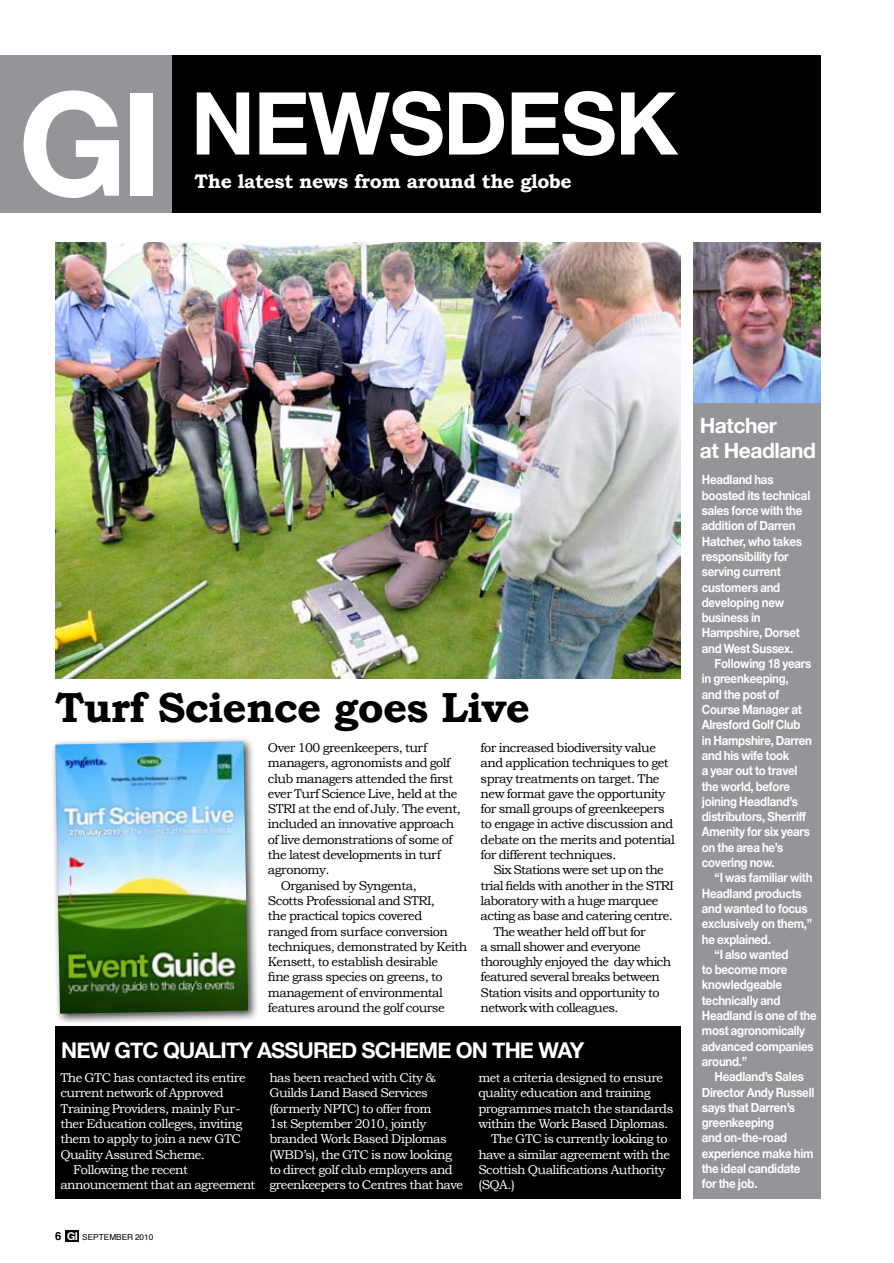
<style>
.page{position:relative;width:894px;height:1263px;background:#fff}
.page>*{position:absolute;margin:0;border:0;box-sizing:border-box;transform-origin:0 0}
.t1{font:700 86.85px "Helvetica Neue";letter-spacing:-.02em;color:#fff}
.t2{font:700 42px "Bookman Old Style";letter-spacing:-.02em;color:#000}
.t3{font:700 21.75px "Helvetica Neue";letter-spacing:-.04em;color:#fff}
.t4{font:700 21px/25px "Helvetica Neue";letter-spacing:-.02em;color:#fff}
.t5{font:700 19.5px "Bookman Old Style";letter-spacing:-.02em;color:#fff}
.t6{font:12.75px/15.3px "Bookman Old Style";letter-spacing:-.04em;color:#000}
.t7{font:700 12.75px/15.3px "Helvetica Neue";letter-spacing:-.02em;color:#fff;scale:.9 1}
.t8{font:12.75px/15.3px "Bookman Old Style";letter-spacing:-.04em;color:#fff}
.t9{font:8.25px "Helvetica";color:#000}
.s1{font-size:144px}
.s2{font-weight:700;font-size:11.25px}
.s3{font-family:"Helvetica Neue";font-weight:700;font-size:10.8px;color:#fff}
</style>
<div class="page">
<div style="left:65px;top:1230px;width:14px;height:11px;background:#000"></div>
<div style="left:0;top:55px;width:479px;height:158px;background:#000"></div>
<div style="left:373px;top:55px;width:448px;height:158px;background:#000"></div>
<div style="left:0;top:55px;width:171px;height:158px;background:#939598"></div>
<div style="left:55px;top:1026px;width:625px;height:173px;background:#000"></div>
<div style="left:693px;top:242px;width:128px;height:957px;background:#939598"></div>
<img style="left:55px;top:242px;width:625px;height:436px">
<img style="left:693px;top:242px;width:128px;height:161px">
<div style="left:50px;top:736px;width:209px;height:288px;background:#000;opacity:.75"></div>
<img style="left:55px;top:741px;width:193px;height:273px">
<h1 class="t1" style="left:18px;top:70px;width:655px"><span class="s1">GI</span> NEWSDESK</h1>
<h3 class="t5" style="left:195px;top:170px;width:379px">The latest news from around the globe</h3>
<h2 class="t2" style="left:55px;top:682px;width:476px">Turf Science goes Live</h2>
<p class="t6" style="left:268px;top:740px;width:161px">Over 100 greenkeepers, turf</p>
<p class="t6" style="left:268px;top:755px;width:184px">managers, agronomists and golf</p>
<p class="t6" style="left:268px;top:770px;width:187px">club managers attended the first</p>
<p class="t6" style="left:268px;top:786px;width:191px">ever Turf Science Live, held at the</p>
<p class="t6" style="left:268px;top:801px;width:194px">STRI at the end of July. The event,</p>
<p class="t6" style="left:268px;top:816px;width:188px">included an innovative approach</p>
<p class="t6" style="left:268px;top:832px;width:186px">of live demonstrations of some of</p>
<p class="t6" style="left:268px;top:847px;width:174px">the latest developments in turf</p>
<p class="t6" style="left:268px;top:862px;width:63px">agronomy.</p>
<p class="t6" style="left:281px;top:878px;width:138px">Organised by Syngenta,</p>
<p class="t6" style="left:268px;top:893px;width:168px">Scotts Professional and STRI,</p>
<p class="t6" style="left:268px;top:908px;width:156px">the practical topics covered</p>
<p class="t6" style="left:268px;top:923px;width:181px">ranged from surface conversion</p>
<p class="t6" style="left:268px;top:939px;width:201px">techniques, demonstrated by Keith</p>
<p class="t6" style="left:268px;top:954px;width:172px">Kensett, to establish desirable</p>
<p class="t6" style="left:268px;top:969px;width:176px">fine grass species on greens, to</p>
<p class="t6" style="left:268px;top:985px;width:176px">management of environmental</p>
<p class="t6" style="left:268px;top:1000px;width:178px">features around the golf course</p>
<p class="t6" style="left:480px;top:740px;width:196px">for increased biodiversity value and application techniques to get spray treatments on target. The new format gave the opportunity for small groups of greenkeepers to engage in active discussion and debate on the merits and potential for different techniques.</p>
<p class="t6" style="left:493px;top:862px;width:172px">Six Stations were set up on the</p>
<p class="t6" style="left:480px;top:878px;width:195px">trial fields with another in the STRI</p>
<p class="t6" style="left:480px;top:893px;width:179px">laboratory with a huge marquee</p>
<p class="t6" style="left:480px;top:908px;width:194px">acting as base and catering centre.</p>
<p class="t6" style="left:493px;top:923px;width:154px">The weather held off but for</p>
<p class="t6" style="left:480px;top:939px;width:162px">a small shower and everyone</p>
<p class="t6" style="left:480px;top:954px;width:192px">thoroughly enjoyed the day which</p>
<p class="t6" style="left:480px;top:969px;width:181px">featured several breaks between</p>
<p class="t6" style="left:480px;top:985px;width:180px">Station visits and opportunity to</p>
<p class="t6" style="left:480px;top:1000px;width:139px">network with colleagues.</p>
<h3 class="t3" style="left:61px;top:1037px;width:211px">new GTC Quality Assu</h3>
<h3 class="t3" style="left:313px;top:1037px;width:273px">red Sch eme ON THE WAY</h3>
<p class="t8" style="left:60px;top:1070px;width:187px">The GTC has contacted its entire</p>
<p class="t8" style="left:60px;top:1085px;width:165px">current network of Approved</p>
<p class="t8" style="left:60px;top:1100px;width:182px">Training Providers, mainly Fur-</p>
<p class="t8" style="left:60px;top:1116px;width:183px">ther Education colleges, inviting</p>
<p class="t8" style="left:60px;top:1131px;width:182px">them to apply to join a new GTC</p>
<p class="t8" style="left:60px;top:1146px;width:146px">Quality Assured Scheme.</p>
<p class="t8" style="left:73px;top:1162px;width:116px">Following the recent</p>
<p class="t8" style="left:60px;top:1177px;width:197px">announcement that an agreement</p>
<p class="t8" style="left:269px;top:1070px;width:195px">has been reached with City &amp;<br>Guilds Land Based Services (formerly NPTC) to offer from<br>1st September 2010, jointly branded Work Based Diplomas (WBD’s), the GTC is now looking to direct golf club employers and greenkeepers to Centres that have</p>
<p class="t8" style="left:478px;top:1070px;width:186px">met a criteria designed to ensure</p>
<p class="t8" style="left:478px;top:1085px;width:174px">quality education and training</p>
<p class="t8" style="left:478px;top:1100px;width:196px">programmes match the standards</p>
<p class="t8" style="left:478px;top:1116px;width:191px">within the Work Based Diplomas.</p>
<p class="t8" style="left:491px;top:1131px;width:178px">The GTC is currently looking to</p>
<p class="t8" style="left:478px;top:1146px;width:193px">have a similar agreement with the</p>
<p class="t8" style="left:478px;top:1162px;width:189px">Scottish Qualifications Authority</p>
<p class="t8" style="left:478px;top:1177px;width:38px">(SQA.)</p>
<p class="t9" style="left:55px;top:1231px;width:100px"><span class="s2">6</span> <span class="s3">GI</span> SEPTEMBER 2010</p>
<h3 class="t4" style="left:699px;top:412px;width:118px">Hatcher<br>at Headland</h3>
<p class="t7" style="left:702px;top:472px;width:122px">Headland has boosted its technical sales force with the addition of Darren<br>Hatcher, who takes responsibility for serving current customers and developing new business in<br>Hampshire, Dorset and West Sussex.</p>
<p class="t7" style="left:702px;top:656px;width:124px;text-indent:13px">Following 18 years in greenkeeping,<br>and the post of<br>Course Manager at<br>Alresford Golf Club in Hampshire, Darren and his wife took<br>a year out to travel the world, before joining Headland’s distributors, Sherriff<br>Amenity for six years on the area he’s covering now.</p>
<p class="t7" style="left:714px;top:870px;width:110px">“I was familiar with</p>
<p class="t7" style="left:702px;top:885px;width:112px">Headland products</p>
<p class="t7" style="left:702px;top:900px;width:119px">and wanted to focus</p>
<p class="t7" style="left:702px;top:916px;width:124px">exclusively on them,”</p>
<p class="t7" style="left:702px;top:931px;width:78px">he explained.</p>
<p class="t7" style="left:714px;top:946px;width:84px">“I also wanted</p>
<p class="t7" style="left:702px;top:962px;width:97px">to become more</p>
<p class="t7" style="left:702px;top:977px;width:91px">knowledgeable</p>
<p class="t7" style="left:702px;top:992px;width:89px">technically and</p>
<p class="t7" style="left:702px;top:1007px;width:129px">Headland is one of the</p>
<p class="t7" style="left:702px;top:1023px;width:116px">most agronomically</p>
<p class="t7" style="left:702px;top:1038px;width:126px">advanced companies</p>
<p class="t7" style="left:702px;top:1053px;width:52px">around.”</p>
<p class="t7" style="left:714px;top:1069px;width:101px">Headland’s Sales</p>
<p class="t7" style="left:702px;top:1084px;width:126px">Director Andy Russell</p>
<p class="t7" style="left:702px;top:1099px;width:105px">says that Darren’s</p>
<p class="t7" style="left:702px;top:1115px;width:82px">greenkeeping</p>
<p class="t7" style="left:702px;top:1130px;width:96px">and on-the-road</p>
<p class="t7" style="left:702px;top:1145px;width:126px">experience make him</p>
<p class="t7" style="left:702px;top:1160px;width:111px">the ideal candidate</p>
<p class="t7" style="left:702px;top:1176px;width:63px">for the job.</p>
</div>
